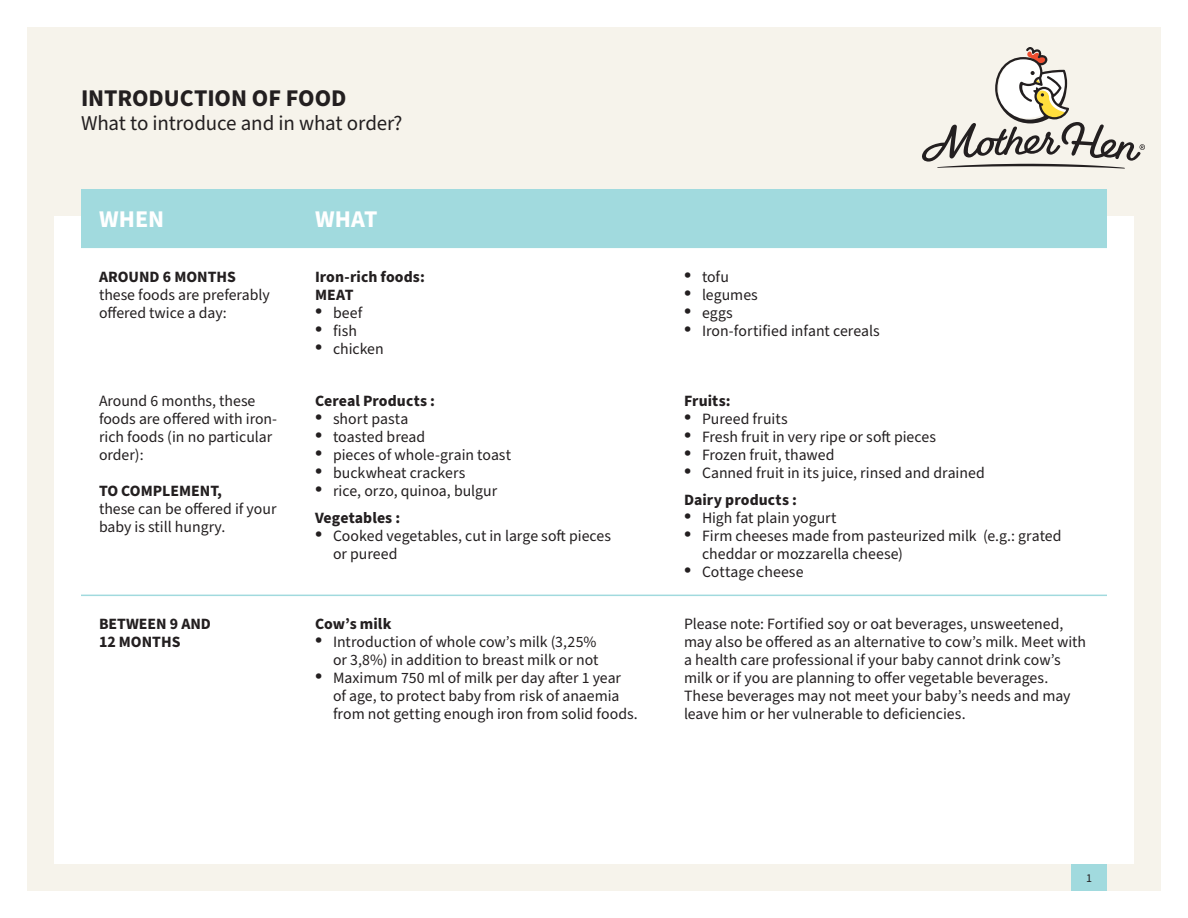
<style>
.page{position:relative;width:1188px;height:918px;background:#fff}
.page>*{position:absolute;margin:0;border:0;box-sizing:border-box;transform-origin:0 0}
._2-Main_subs{font:700 24px "Source Sans Pro";color:#231f20}
._2-Table_Heads{font:700 24px "Source Sans Pro";letter-spacing:.005em;color:#fff}
._3-Subs{font:21px "Source Sans Pro";letter-spacing:-.01em;color:#231f20}
.t1{font:15.75px/18px "Source Sans Pro";color:#231f20}
.t2{font:700 15.75px/18px "Source Sans Pro";color:#231f20}
.t3{font:12px "Source Sans Pro";color:#231f20}
</style>
<div class="page">
<div style="left:27px;top:27px;width:1134px;height:864px;background:#f6f3eb"></div>
<div style="left:54px;top:216px;width:1080px;height:648px;background:#fff"></div>
<div style="left:1071px;top:864px;width:36px;height:27px;background:#a1dade"></div>
<div style="left:81px;top:189px;width:1026px;height:59px;background:#a1dade"></div>
<hr style="left:81px;top:595px;width:216px;height:1px;background:#a1dade">
<hr style="left:297px;top:595px;width:369px;height:1px;background:#a1dade">
<hr style="left:666px;top:595px;width:441px;height:1px;background:#a1dade">
<svg style="left:922px;top:47px;width:223px;height:122px"></svg>
<p class="_2-Main_subs" style="left:81px;top:81px;width:267px">INTRODUCTION OF FOOD</p>
<p class="_3-Subs" style="left:81px;top:109px;width:323px">What to introduce and in what order?</p>
<p class="_2-Table_Heads" style="left:99px;top:203px;width:67px">WHEN</p>
<p class="_2-Table_Heads" style="left:315px;top:203px;width:64px">WHAT</p>
<p class="t2" style="left:99px;top:268px;width:138px">AROUND 6 MONTHS</p>
<p class="t1" style="left:99px;top:286px;width:172px">these foods are preferably offered twice a day:</p>
<p class="t1" style="left:99px;top:393px;width:180px">Around 6 months, these foods are offered with iron&shy;rich foods (in no particular order):</p>
<p class="t2" style="left:99px;top:483px;width:125px">TO COMPLEMENT,</p>
<p class="t1" style="left:99px;top:501px;width:179px">these can be offered if your baby is still hungry.</p>
<p class="t2" style="left:315px;top:268px;width:111px">Iron-rich foods:</p>
<p class="t2" style="left:315px;top:286px;width:40px">MEAT</p>
<p class="t1" style="left:315px;top:304px;width:49px"><sup>●</sup> beef</p>
<p class="t1" style="left:315px;top:322px;width:44px"><sup>●</sup> fish</p>
<p class="t1" style="left:315px;top:340px;width:70px"><sup>●</sup> chicken</p>
<p class="t2" style="left:315px;top:393px;width:122px">Cereal Products :</p>
<p class="t1" style="left:315px;top:411px;width:95px"><sup>●</sup> short pasta</p>
<p class="t1" style="left:315px;top:429px;width:112px"><sup>●</sup> toasted bread</p>
<p class="t1" style="left:315px;top:447px;width:198px"><sup>●</sup> pieces of whole-grain toast</p>
<p class="t1" style="left:315px;top:465px;width:152px"><sup>●</sup> buckwheat crackers</p>
<p class="t1" style="left:315px;top:483px;width:184px"><sup>●</sup> rice, orzo, quinoa, bulgur</p>
<p class="t2" style="left:315px;top:510px;width:87px">Vegetables :</p>
<p class="t1" style="left:333px;top:528px;width:280px;text-indent:-18px"><sup>●</sup> Cooked vegetables, cut in large soft pieces or pureed</p>
<p class="t2" style="left:99px;top:616px;width:113px">BETWEEN 9 AND<br>12 MONTHS</p>
<p class="t2" style="left:315px;top:616px;width:78px">Cow’s milk</p>
<p class="t1" style="left:315px;top:634px;width:285px;text-align:right"><sup>●</sup> Introduction of whole cow’s milk (3,25% or 3,8%) in addition to breast milk or not</p>
<p class="t1" style="left:333px;top:670px;width:306px;text-indent:-18px"><sup>●</sup> Maximum 750 ml of milk per day after 1 year of age, to protect baby from risk of anaemia from not getting enough iron from solid foods.</p>
<p class="t1" style="left:684px;top:268px;width:46px"><sup>●</sup> tofu</p>
<p class="t1" style="left:684px;top:286px;width:75px"><sup>●</sup> legumes</p>
<p class="t1" style="left:684px;top:304px;width:50px"><sup>●</sup> eggs</p>
<p class="t1" style="left:684px;top:322px;width:197px"><sup>●</sup> Iron-fortified infant cereals</p>
<p class="t2" style="left:684px;top:393px;width:48px">Fruits:</p>
<p class="t1" style="left:684px;top:411px;width:105px"><sup>●</sup> Pureed fruits</p>
<p class="t1" style="left:684px;top:429px;width:254px"><sup>●</sup> Fresh fruit in very ripe or soft pieces</p>
<p class="t1" style="left:684px;top:447px;width:152px"><sup>●</sup> Frozen fruit, thawed</p>
<p class="t1" style="left:684px;top:465px;width:302px"><sup>●</sup> Canned fruit in its juice, rinsed and drained</p>
<p class="t2" style="left:684px;top:492px;width:115px">Dairy products :</p>
<p class="t1" style="left:684px;top:510px;width:154px"><sup>●</sup> High fat plain yogurt</p>
<p class="t1" style="left:702px;top:528px;width:361px;text-indent:-18px"><sup>●</sup> Firm cheeses made from pasteurized milk (e.g.: grated cheddar or mozzarella cheese)</p>
<p class="t1" style="left:684px;top:564px;width:121px"><sup>●</sup> Cottage cheese</p>
<p class="t1" style="left:684px;top:616px;width:404px">Please note: Fortified soy or oat beverages, unsweetened, may also be offered as an alternative to cow’s milk. Meet with a health care professional if your baby cannot drink cow’s milk or if you are planning to offer vegetable beverages.<br>These beverages may not meet your baby’s needs and may leave him or her vulnerable to deficiencies.</p>
<p class="t3" style="left:1086px;top:870px;width:7px">1</p>
</div>
